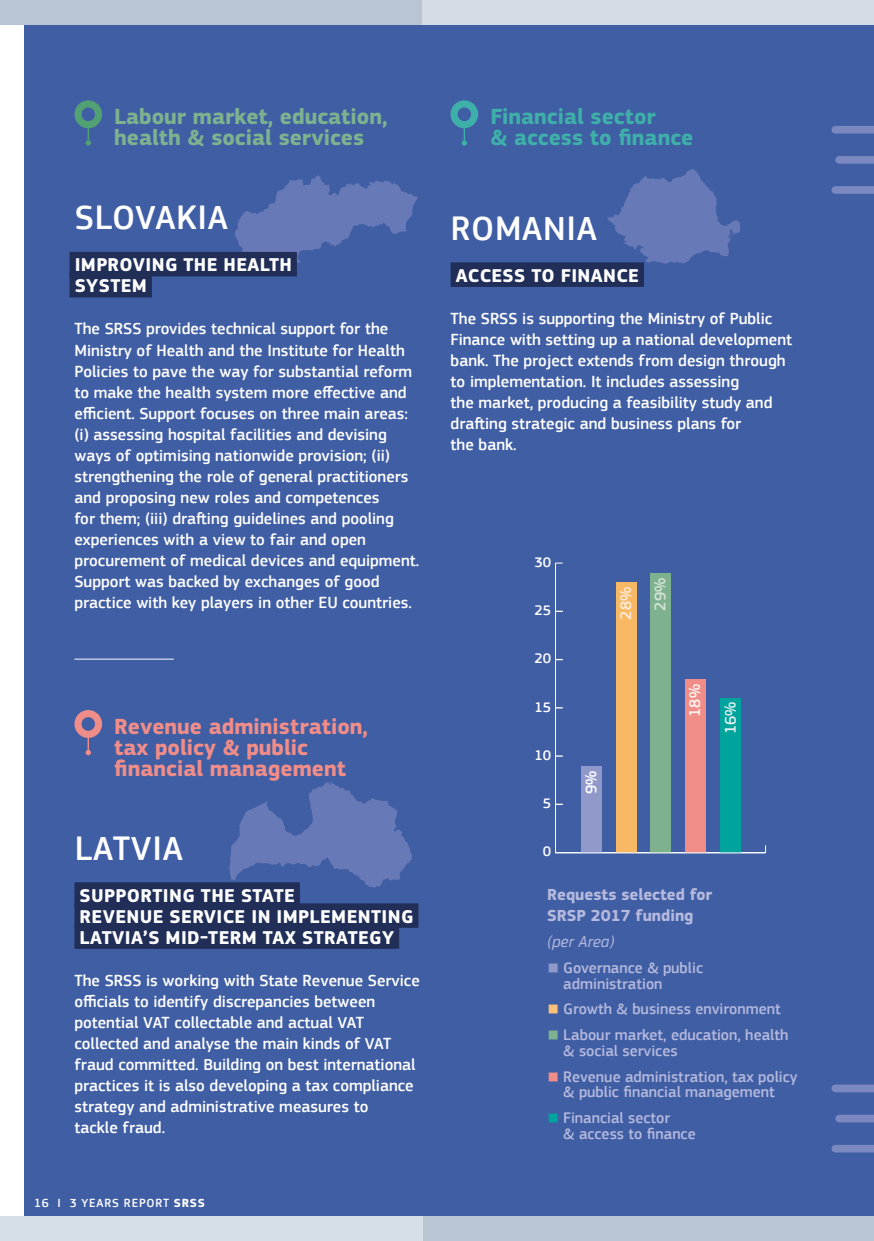
<style>
.page{position:relative;width:874px;height:1241px;background:#fff}
.page>*{position:absolute;margin:0;border:0;box-sizing:border-box;transform-origin:0 0}
.t1{font:500 35px "EC Square Sans Pro";letter-spacing:.02em;color:#fff}
.t2{font:700 22.75px/21px "EC Square Sans Pro";color:#f18d88}
.t3{font:700 22.75px/21px "EC Square Sans Pro";color:#7eb28f}
.t4{font:700 22.75px/21px "EC Square Sans Pro";color:#3eafa9}
.t5{font:700 19.25px/21px "EC Square Sans Pro";letter-spacing:.02em;color:#fff}
.t6{font:500 16.62px/21px "EC Square Sans Pro";color:#fff}
.t7{font:700 16.62px/21px "EC Square Sans Pro";color:#b5b9dd}
.t8{font:italic 16.62px "EC Square Sans Pro";color:#b5b9dd}
.t9{font:500 16.1px "EC Square Sans Pro";color:#fef2f1}
.t10{font:500 16.1px "EC Square Sans Pro";color:#d5e3d7}
.t11{font:500 16.1px "EC Square Sans Pro";color:#e0efee}
.t12{font:500 16.1px "EC Square Sans Pro";color:#feedd9}
.t13{font:500 16.1px "EC Square Sans Pro";color:#fff}
.t14{font:500 15.75px/15.8px "EC Square Sans Pro";color:#b5b9dd}
.t15{font:500 14.53px "EC Square Sans Pro";color:#fff}
.t16{font:500 12.25px "EC Square Sans Pro";letter-spacing:.07em;color:#fff}
.s1{font-weight:700}
.s2{font-weight:700;font-size:14px;color:#9098ca}
.s3{font-weight:700;font-size:14px;color:#fbc17a}
.s4{font-weight:700;font-size:14px;color:#7eb28f}
.s5{font-weight:700;font-size:14px;color:#f18d88}
.s6{font-weight:700;font-size:14px;color:#00a49d}
</style>
<div class="page">
<hr style="left:873px;top:0;width:1px;height:1240px;background:#6879b7">
<div style="left:25px;top:0;width:848px;height:1240px;background:#405ea4"></div>
<svg style="left:229px;top:782px;width:183px;height:105px"></svg>
<svg style="left:607px;top:169px;width:132px;height:95px"></svg>
<svg style="left:461px;top:128px;width:6px;height:18px"></svg>
<div style="left:450px;top:100px;width:28px;height:28px;border:7px solid #3eafa9;border-radius:50%"></div>
<div style="left:834px;top:126px;width:39px;height:7px;background:#7c88c0"></div>
<div style="left:838px;top:156px;width:35px;height:8px;background:#7c88c0"></div>
<div style="left:834px;top:186px;width:39px;height:8px;background:#7c88c0"></div>
<div style="left:834px;top:1084px;width:39px;height:8px;background:#7c88c0"></div>
<div style="left:838px;top:1114px;width:35px;height:8px;background:#7c88c0"></div>
<div style="left:834px;top:1144px;width:39px;height:8px;background:#7c88c0"></div>
<hr style="left:554px;top:563px;width:1px;height:289px;background:#fff">
<svg style="left:555px;top:658px;width:7px;height:2px"></svg>
<svg style="left:555px;top:610px;width:7px;height:2px"></svg>
<div style="left:615px;top:582px;width:21px;height:270px;background:#f9b864"></div>
<div style="left:580px;top:765px;width:21px;height:87px;background:#9099ca"></div>
<div style="left:720px;top:698px;width:20px;height:154px;background:#00a49d"></div>
<div style="left:649px;top:572px;width:21px;height:280px;background:#7eb28f"></div>
<div style="left:684px;top:678px;width:21px;height:174px;background:#f18d88"></div>
<hr style="left:555px;top:852px;width:210px;height:1px;background:#fff">
<div style="left:422px;top:1215px;width:451px;height:25px;background:#b9c5d2"></div>
<div style="left:0;top:1215px;width:422px;height:25px;background:#d6dee6"></div>
<div style="left:0;top:0;width:422px;height:25px;background:#b9c5d2"></div>
<div style="left:422px;top:0;width:451px;height:25px;background:#d5dce5"></div>
<div style="left:450px;top:262px;width:193px;height:25px;background:#202e58"></div>
<hr style="left:74px;top:658px;width:100px;height:1px;background:#fff">
<svg style="left:234px;top:175px;width:183px;height:88px"></svg>
<div style="left:69px;top:252px;width:228px;height:24px;background:#202e58"></div>
<div style="left:69px;top:273px;width:83px;height:24px;background:#202e58"></div>
<div style="left:74px;top:882px;width:226px;height:24px;background:#202e58"></div>
<div style="left:74px;top:903px;width:344px;height:24px;background:#202e58"></div>
<div style="left:74px;top:924px;width:325px;height:24px;background:#202e58"></div>
<svg style="left:86px;top:128px;width:5px;height:18px"></svg>
<div style="left:74px;top:100px;width:28px;height:28px;border:7px solid #52a174;border-radius:50%"></div>
<svg style="left:86px;top:737px;width:5px;height:18px"></svg>
<div style="left:74px;top:710px;width:28px;height:27px;border:7px solid #f18d88;border-radius:50%"></div>
<h2 class="t3" style="left:114px;top:107px;width:275px">Labour market, education, health &amp; social services</h2>
<h1 class="t1" style="left:75px;top:197px;width:155px">SLOVAKIA</h1>
<p class="t5" style="left:75px;top:255px;width:219px">IMPROVING THE HEALTH<br>SYSTEM</p>
<p class="t6" style="left:74px;top:319px;width:346px">The SRSS provides technical support for the Ministry of Health and the Institute for Health Policies to pave the way for substantial reform to make the health system more effective and efficient. Support focuses on three main areas: (i) assessing hospital facilities and devising ways of optimising nationwide provision; (ii) strengthening the role of general practitioners and proposing new roles and competences<br>for them; (iii) drafting guidelines and pooling experiences with a view to fair and open procurement of medical devices and equipment.<br>Support was backed by exchanges of good practice with key players in other EU countries.</p>
<h2 class="t2" style="left:114px;top:716px;width:255px">Revenue administration, tax policy &amp; public financial management</h2>
<h1 class="t1" style="left:75px;top:827px;width:110px">LATVIA</h1>
<p class="t5" style="left:80px;top:885px;width:335px">SUPPORTING THE STATE<br>REVENUE SERVICE IN IMPLEMENTING<br>LATVIA’S MID-TERM TAX STRATEGY</p>
<p class="t6" style="left:74px;top:970px;width:347px">The SRSS is working with State Revenue Service officials to identify discrepancies between potential VAT collectable and actual VAT collected and analyse the main kinds of VAT fraud committed. Building on best international practices it is also developing a tax compliance strategy and administrative measures to<br>tackle fraud.</p>
<p class="t16" style="left:34px;top:1195px;width:172px">16 I 3 YEARS REPORT <span class="s1">SRSS</span></p>
<h2 class="t4" style="left:490px;top:107px;width:204px">Financial sector<br>&amp; access to finance</h2>
<h1 class="t1" style="left:450px;top:208px;width:148px">ROMANIA</h1>
<p class="t5" style="left:455px;top:266px;width:185px">ACCESS TO FINANCE</p>
<p class="t6" style="left:450px;top:308px;width:343px">The SRSS is supporting the Ministry of Public Finance with setting up a national development bank. The project extends from design through to implementation. It includes assessing<br>the market, producing a feasibility study and drafting strategic and business plans for<br>the bank.</p>
<p class="t15" style="left:534px;top:553px;width:18px">30</p>
<p class="t15" style="left:534px;top:601px;width:18px">25</p>
<p class="t15" style="left:534px;top:650px;width:18px">20</p>
<p class="t15" style="left:534px;top:698px;width:18px">15</p>
<p class="t15" style="left:534px;top:746px;width:18px">10</p>
<p class="t15" style="left:542px;top:794px;width:10px">5</p>
<p class="t15" style="left:542px;top:843px;width:10px">0</p>
<p class="t12" style="left:616px;top:619px;width:34px;rotate:-90deg">28%</p>
<p class="t10" style="left:650px;top:610px;width:34px;rotate:-90deg">29%</p>
<p class="t13" style="left:581px;top:793px;width:25px;rotate:-90deg">9%</p>
<p class="t9" style="left:685px;top:716px;width:34px;rotate:-90deg">18%</p>
<p class="t11" style="left:720px;top:734px;width:34px;rotate:-90deg">16%</p>
<p class="t7" style="left:547px;top:884px;width:166px">Requests selected for<br>SRSP 2017 funding</p>
<p class="t8" style="left:547px;top:932px;width:69px">(per Area)</p>
<p class="t14" style="left:563px;top:960px;width:141px;text-indent:-16px"><span class="s2">■</span> Governance &amp; public administration</p>
<p class="t14" style="left:547px;top:1001px;width:235px"><span class="s3">■</span> Growth &amp; business environment</p>
<p class="t14" style="left:563px;top:1027px;width:226px;text-indent:-16px"><span class="s4">■</span> Labour market, education, health &amp; social services</p>
<p class="t14" style="left:547px;top:1068px;width:252px;text-align:center"><span class="s5">■</span> Revenue administration, tax policy &amp; public financial management</p>
<p class="t14" style="left:563px;top:1110px;width:134px;text-indent:-16px"><span class="s6">■</span> Financial sector<br>&amp; access to finance</p>
</div>
